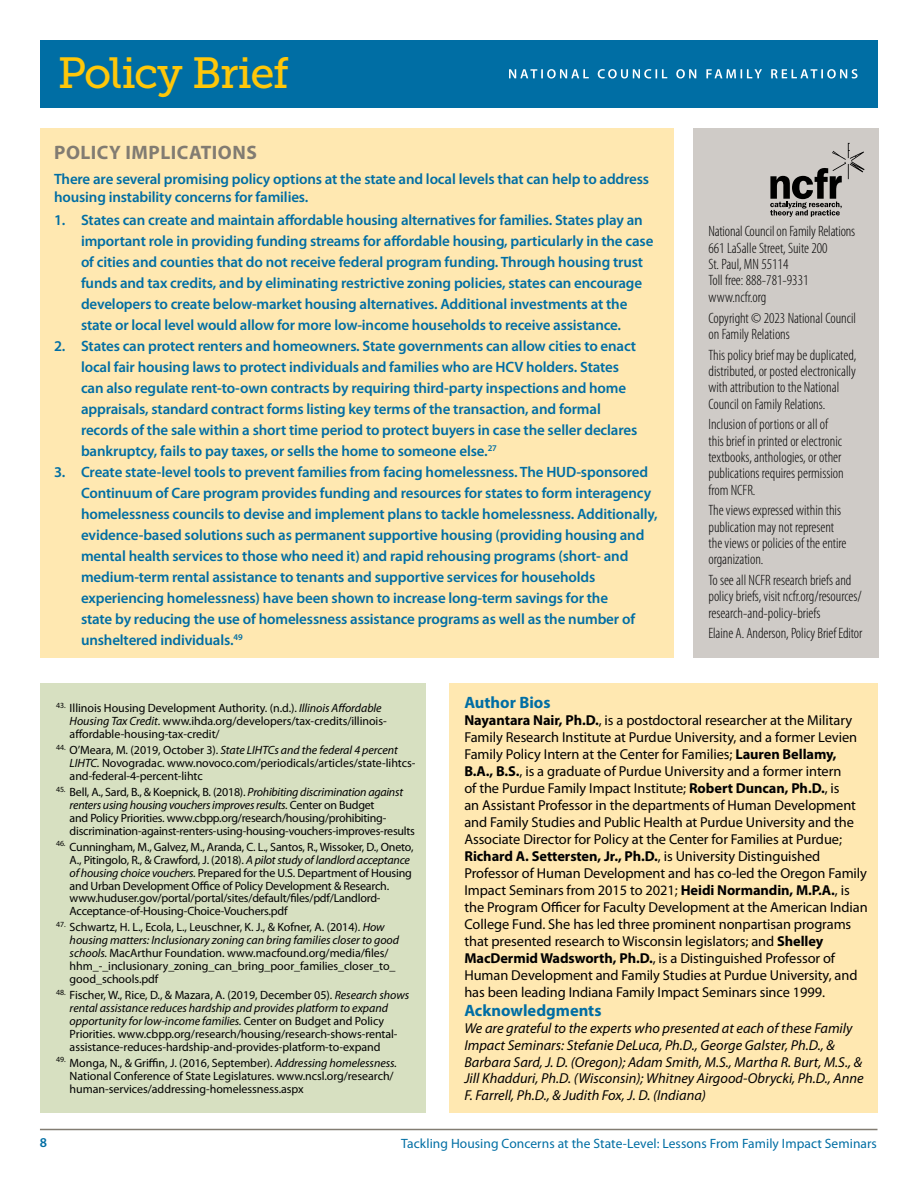
<style>
.page{position:relative;width:918px;height:1188px;background:#fff}
.page>*{position:absolute;margin:0;border:0;box-sizing:border-box;transform-origin:0 0}
.t1{font:43.5px "Museo Slab 500";letter-spacing:-.04em;color:#ffc709}
.t2{font:700 19.5px "Myriad Pro";letter-spacing:.025em;color:#827c72}
.t3{font:700 16.5px "Myriad Pro";color:#006ea4}
.t4{font:600 15px/21px "Myriad Pro";letter-spacing:-.01em;color:#006ea4}
.t5{font:300 condensed 15px/16.4px "Myriad Pro";color:#000}
.t6{font:14.4px/17px "Myriad Pro";letter-spacing:-.005em;color:#000}
.t7{font:italic 14.4px/17px "Myriad Pro";color:#000}
.t8{font:13.5px "Myriad Pro";letter-spacing:.005em;color:#006ea4}
.t9{font:600 13.5px "Myriad Pro";color:#006ea4}
.t10{font:12px/12.9px "Myriad Pro";letter-spacing:-.005em;color:#000}
.s1{font-style:italic}
.s2{font-weight:700}
</style>
<div class="page">
<hr style="left:40px;top:1129px;width:837px;height:1px;background:#827c72">
<div style="left:40px;top:40px;width:838px;height:68px;background:#006ea4"></div>
<svg style="left:509px;top:69px;width:349px;height:10px"></svg>
<div style="left:40px;top:683px;width:386px;height:429px;background:#d7e0c1"></div>
<div style="left:693px;top:128px;width:186px;height:530px;background:#cfcbc7"></div>
<svg style="left:770px;top:143px;width:95px;height:74px"></svg>
<div style="left:449px;top:683px;width:429px;height:429px;background:#ffe8b1"></div>
<div style="left:40px;top:128px;width:634px;height:530px;background:#ffe8b1"></div>
<h1 class="t1" style="left:58px;top:49px;width:233px">Policy Brief</h1>
<h2 class="t2" style="left:54px;top:140px;width:204px">POLICY IMPLICATIONS</h2>
<p class="t4" style="left:54px;top:170px;width:597px;line-height:18px">There are several promising policy options at the state and local levels that can help to address housing instability concerns for families.</p>
<p class="t4" style="left:81px;top:209px;width:574px;text-indent:-27px">1. States can create and maintain affordable housing alternatives for families. States play an important role in providing funding streams for affordable housing, particularly in the case of cities and counties that do not receive federal program funding. Through housing trust funds and tax credits, and by eliminating restrictive zoning policies, states can encourage developers to create below-market housing alternatives. Additional investments at the state or local level would allow for more low-income households to receive assistance.</p>
<p class="t4" style="left:81px;top:335px;width:558px;text-indent:-27px">2. States can protect renters and homeowners. State governments can allow cities to enact local fair housing laws to protect individuals and families who are HCV holders. States can also regulate rent-to-own contracts by requiring third-party inspections and home appraisals, standard contract forms listing key terms of the transaction, and formal records of the sale within a short time period to protect buyers in case the seller declares bankruptcy, fails to pay taxes, or sells the home to someone else.<sup>27</sup></p>
<p class="t4" style="left:81px;top:461px;width:578px;text-indent:-27px">3. Create state-level tools to prevent families from facing homelessness. The HUD-sponsored Continuum of Care program provides funding and resources for states to form interagency homelessness councils to devise and implement plans to tackle homelessness. Additionally, evidence-based solutions such as permanent supportive housing (providing housing and mental health services to those who need it) and rapid rehousing programs (short- and medium-term rental assistance to tenants and supportive services for households experiencing homelessness) have been shown to increase long-term savings for the<br>state by reducing the use of homelessness assistance programs as well as the number of unsheltered individuals.<sup>49</sup></p>
<p class="t5" style="left:708px;top:223px;width:148px">National Council on Family Relations<br>661 LaSalle Street, Suite 200<br>St. Paul, MN 55114<br>Toll free: 888-781-9331 www.ncfr.org</p>
<p class="t5" style="left:708px;top:309px;width:149px">Copyright © 2023 National Council on Family Relations</p>
<p class="t5" style="left:708px;top:346px;width:149px">This policy brief may be duplicated, distributed, or posted electronically with attribution to the National Council on Family Relations.</p>
<p class="t5" style="left:708px;top:416px;width:137px">Inclusion of portions or all of this brief in printed or electronic textbooks, anthologies, or other publications requires permission from NCFR.</p>
<p class="t5" style="left:708px;top:502px;width:139px">The views expressed within this publication may not represent the views or policies of the entire organization.</p>
<p class="t5" style="left:708px;top:572px;width:155px">To see all NCFR research briefs and policy briefs, visit ncfr.org/resources/ research-and-policy-briefs</p>
<p class="t5" style="left:708px;top:625px;width:156px">Elaine A. Anderson, Policy Brief Editor</p>
<p class="t10" style="left:70px;top:701px;width:319px;text-indent:-13px"><sup>43.</sup> Illinois Housing Development Authority. (n.d.). <span class="s1">Illinois Affordable<br>Housing Tax Credit</span>. www.ihda.org/developers/tax-credits/illinois&shy;affordable-housing-tax-credit/</p>
<p class="t10" style="left:70px;top:743px;width:347px;text-indent:-14px"><sup>44.</sup> O’Meara, M. (2019, October 3). <span class="s1">State LIHTCs and the federal 4 percent<br>LIHTC.</span> Novogradac. www.novoco.com/periodicals/articles/state-lihtcs&shy;and-federal-4-percent-lihtc</p>
<p class="t10" style="left:70px;top:785px;width:347px;text-indent:-14px"><sup>45.</sup> Bell, A., Sard, B., &amp; Koepnick, B. (2018). <span class="s1">Prohibiting discrimination against renters using housing vouchers improves results.</span> Center on Budget<br>and Policy Priorities. www.cbpp.org/research/housing/prohibiting&shy;discrimination-against-renters-using-housing-vouchers-improves-results</p>
<p class="t10" style="left:70px;top:840px;width:345px;text-indent:-14px"><sup>46.</sup> Cunningham, M., Galvez, M., Aranda, C. L., Santos, R., Wissoker, D., Oneto, A., Pitingolo, R., &amp; Crawford, J. (2018). <span class="s1">A pilot study of landlord acceptance of housing choice vouchers.</span> Prepared for the U.S. Department of Housing and Urban Development Office of Policy Development &amp; Research. www.huduser.gov/portal/portal/sites/default/files/pdf/Landlord-Acceptance-of-Housing-Choice-Vouchers.pdf</p>
<p class="t10" style="left:70px;top:921px;width:331px;text-indent:-13px"><sup>47.</sup> Schwartz, H. L., Ecola, L., Leuschner, K. J., &amp; Kofner, A. (2014). <span class="s1">How housing matters: Inclusionary zoning can bring families closer to good schools.</span> MacArthur Foundation. www.macfound.org/media/files/ hhm_-_inclusionary_zoning_can_bring_poor_families_closer_to_ good_schools.pdf</p>
<p class="t10" style="left:70px;top:989px;width:341px;text-indent:-13px"><sup>48.</sup> Fischer, W., Rice, D., &amp; Mazara, A. (2019, December 05). <span class="s1">Research shows rental assistance reduces hardship and provides platform to expand opportunity for low-income families.</span> Center on Budget and Policy Priorities. www.cbpp.org/research/housing/research-shows-rental&shy;assistance-reduces-hardship-and-provides-platform-to-expand</p>
<p class="t10" style="left:70px;top:1056px;width:329px;text-indent:-13px"><sup>49.</sup> Monga, N., &amp; Griffin, J. (2016, September). <span class="s1">Addressing homelessness.<br></span>National Conference of State Legislatures. www.ncsl.org/research/ human-services/addressing-homelessness.aspx</p>
<h3 class="t3" style="left:464px;top:692px;width:88px">Author Bios</h3>
<p class="t6" style="left:464px;top:712px;width:405px"><span class="s2">Nayantara Nair, Ph.D.</span>, is a postdoctoral researcher at the Military Family Research Institute at Purdue University, and a former Levien Family Policy Intern at the Center for Families; <span class="s2">Lauren Bellamy, B.A., B.S.</span>, is a graduate of Purdue University and a former intern<br>of the Purdue Family Impact Institute; <span class="s2">Robert Duncan, Ph.D.</span>, is<br>an Assistant Professor in the departments of Human Development and Family Studies and Public Health at Purdue University and the Associate Director for Policy at the Center for Families at Purdue; <span class="s2">Richard A. Settersten, Jr., Ph.D.</span>, is University Distinguished Professor of Human Development and has co-led the Oregon Family Impact Seminars from 2015 to 2021; <span class="s2">Heidi Normandin, M.P.A.</span>, is the Program Officer for Faculty Development at the American Indian College Fund. She has led three prominent nonpartisan programs that presented research to Wisconsin legislators; and <span class="s2">Shelley MacDermid Wadsworth, Ph.D.</span>, is a Distinguished Professor of Human Development and Family Studies at Purdue University, and has been leading Indiana Family Impact Seminars since 1999.</p>
<h3 class="t3" style="left:464px;top:999px;width:139px">Acknowledgments</h3>
<p class="t7" style="left:464px;top:1019px;width:401px">We are grateful to the experts who presented at each of these Family Impact Seminars: Stefanie DeLuca, Ph.D., George Galster, Ph.D., &amp; Barbara Sard, J. D. (Oregon); Adam Smith, M.S., Martha R. Burt, M.S., &amp; Jill Khadduri, Ph.D. (Wisconsin); Whitney Airgood-Obrycki, Ph.D., Anne F. Farrell, Ph.D., &amp; Judith Fox, J. D. (Indiana)</p>
<p class="t9" style="left:40px;top:1134px;width:9px">8</p>
<p class="t8" style="left:401px;top:1136px;width:477px">Tackling Housing Concerns at the State-Level: Lessons From Family Impact Seminars</p>
</div>
